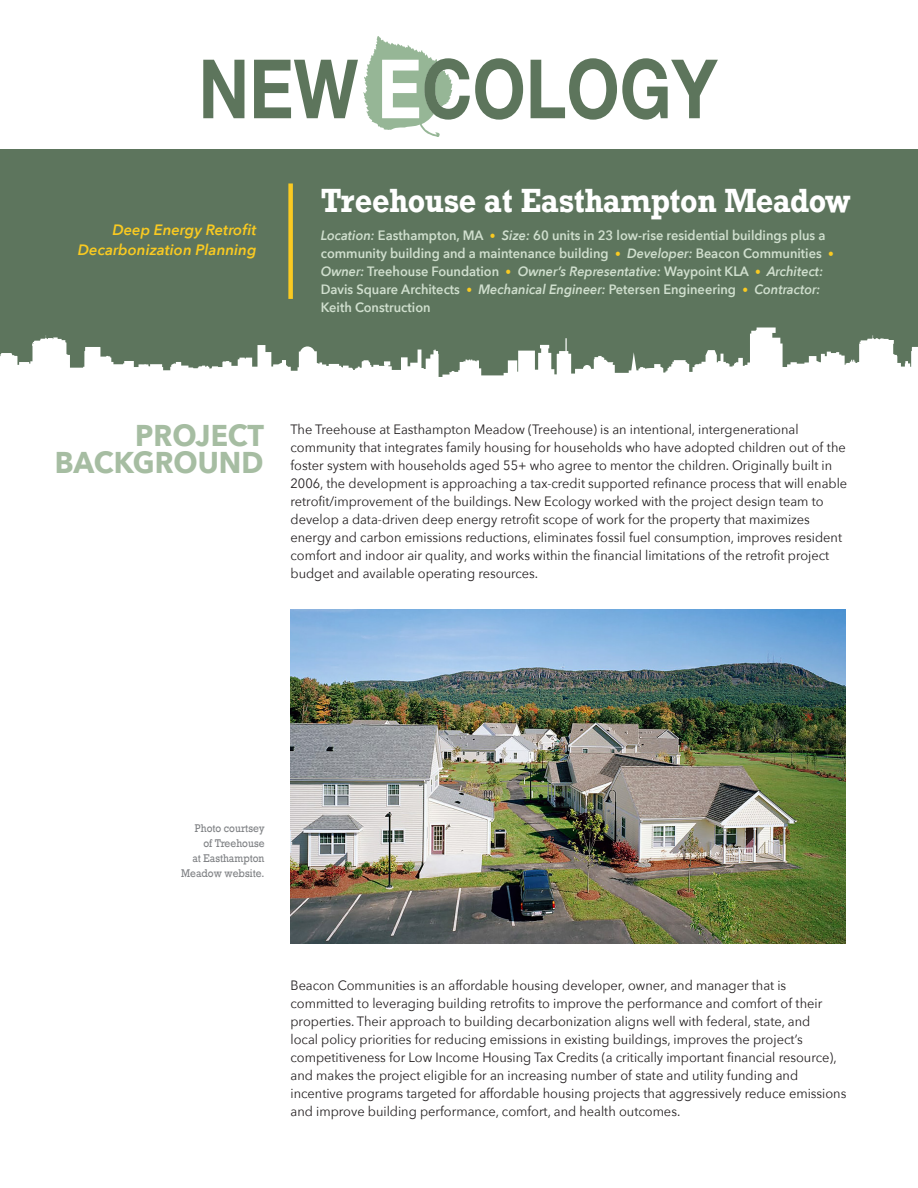
<style>
.page{position:relative;width:918px;height:1188px;background:#fff}
.page>*{position:absolute;margin:0;border:0;box-sizing:border-box;transform-origin:0 0}
.Page_Title{font:700 31.5px "Rockwell";letter-spacing:-.01em;color:#fff;scale:.9 1}
.Caps_Subheads{font:700 30px "Avenir Next";color:#a6bda2;scale:.95 1}
.Page_Subhead{font:italic 600 15px/19.5px "Avenir Next";color:#faca21;text-align:right}
.Body_Copy_Sans{font:13.5px/18px "Avenir Next";color:#231f20;scale:.95 1}
.Page_Subhead-2{font:600 13.5px/18px "Avenir Next";color:#d0dfce;scale:.95 1}
.captions{font:10.5px/15px "Rockwell";color:#808285;text-align:right;scale:.9 1}
.s1{font-style:italic}
.s2{font-size:12px;color:#faca21}
</style>
<div class="page">
<div style="left:0;top:150px;width:918px;height:239px;background:#5d755d"></div>
<div style="left:288px;top:183px;width:5px;height:116px;background:#faca21"></div>
<svg style="left:0;top:327px;width:918px;height:62px"></svg>
<svg style="left:203px;top:36px;width:515px;height:101px"></svg>
<img style="left:291px;top:609px;width:554px;height:335px">
<p class="Page_Subhead" style="left:78px;top:220px;width:180px">Deep Energy Retrofit<br>Decarbonization Planning</p>
<p class="Page_Title" style="left:321px;top:180px;width:591px">Treehouse at Easthampton Meadow</p>
<p class="Page_Subhead-2" style="left:321px;top:226px;width:542px"><span class="s1">Location:</span> Easthampton, MA <span class="s2">•</span> <span class="s1">Size:</span> 60 units in 23 low-rise residential buildings plus a community building and a maintenance building <span class="s2">•</span> <span class="s1">Developer:</span> Beacon Communities <span class="s2">• </span><span class="s1">Owner:</span> Treehouse Foundation <span class="s2">•</span> <span class="s1">Owner’s Representative:</span> Waypoint KLA <span class="s2">•</span> <span class="s1">Architect:<br></span>Davis Square Architects <span class="s2">•</span> <span class="s1">Mechanical Engineer:</span> Petersen Engineering <span class="s2">•</span> <span class="s1">Contractor:<br></span>Keith Construction</p>
<p class="Caps_Subheads" style="left:135px;top:409px;width:137px">PROJECT</p>
<p class="Caps_Subheads" style="left:55px;top:436px;width:221px">BACKGROUND</p>
<p class="Body_Copy_Sans" style="left:291px;top:420px;width:588px">The Treehouse at Easthampton Meadow (Treehouse) is an intentional, intergenerational community that integrates family housing for households who have adopted children out of the foster system with households aged 55+ who agree to mentor the children. Originally built in 2006, the development is approaching a tax-credit supported refinance process that will enable retrofit/improvement of the buildings. New Ecology worked with the project design team to develop a data-driven deep energy retrofit scope of work for the property that maximizes energy and carbon emissions reductions, eliminates fossil fuel consumption, improves resident comfort and indoor air quality, and works within the financial limitations of the retrofit project budget and available operating resources.</p>
<p class="captions" style="left:181px;top:821px;width:94px">Photo courtsey<br>of Treehouse<br>at Easthampton<br>Meadow website.</p>
<p class="Body_Copy_Sans" style="left:291px;top:976px;width:587px">Beacon Communities is an affordable housing developer, owner, and manager that is committed to leveraging building retrofits to improve the performance and comfort of their properties. Their approach to building decarbonization aligns well with federal, state, and<br>local policy priorities for reducing emissions in existing buildings, improves the project’s competitiveness for Low Income Housing Tax Credits (a critically important financial resource), and makes the project eligible for an increasing number of state and utility funding and incentive programs targeted for affordable housing projects that aggressively reduce emissions and improve building performance, comfort, and health outcomes.</p>
</div>
